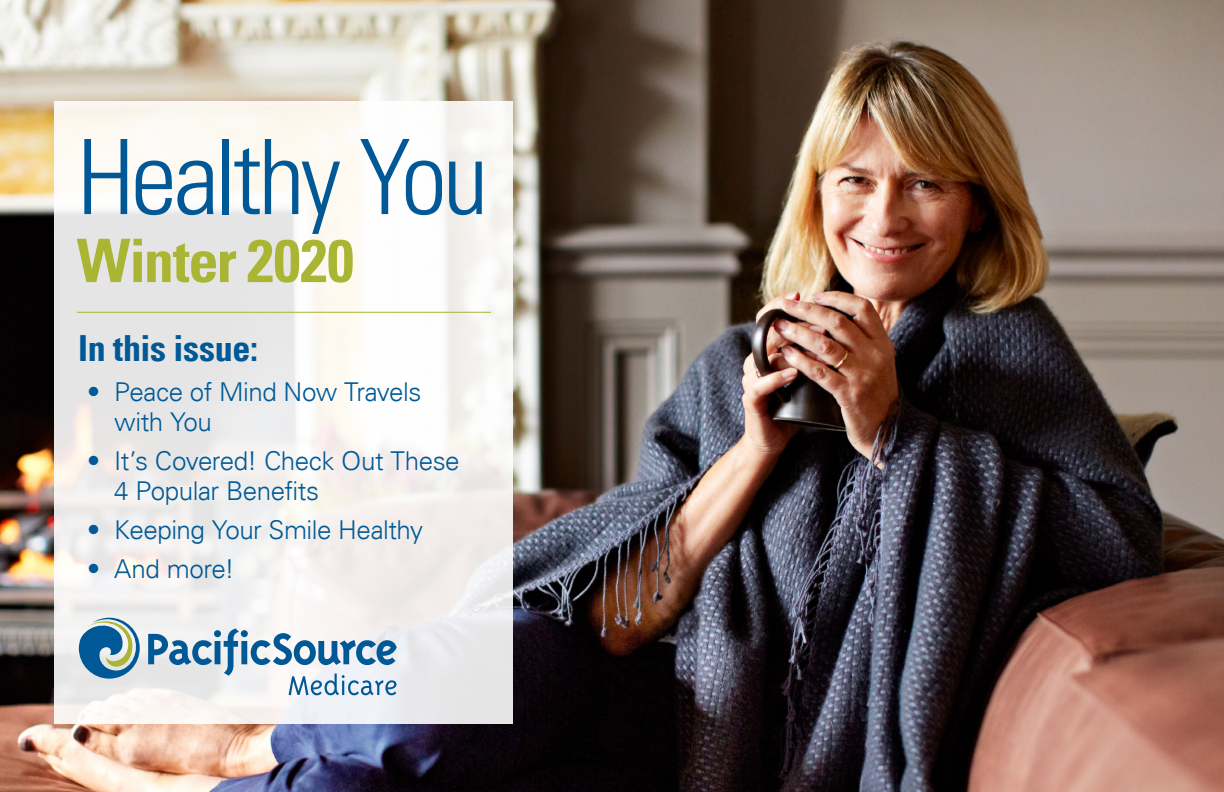
<style>
.page{position:relative;width:1224px;height:792px;background:#fff}
.page>*{position:absolute;margin:0;border:0;box-sizing:border-box;transform-origin:0 0}
.t1{font:300 condensed 104px "Univers LT";letter-spacing:-.04em;color:#005996}
.t2{font:700 condensed 60px "Univers LT";letter-spacing:-.015em;color:#a9b533}
.Body{font:700 condensed 36px "Univers LT";letter-spacing:-.01em;color:#005996}
.t3{font:300 26px/30px "Univers LT";letter-spacing:-.02em;color:#005a97}
</style>
<div class="page">
<img style="left:0;top:0;width:1224px;height:792px">
<svg style="left:54px;top:101px;width:459px;height:623px"></svg>
<hr style="left:77px;top:312px;width:414px;height:1px;background:#a9b533">
<svg style="left:79px;top:618px;width:61px;height:61px"></svg>
<svg style="left:148px;top:629px;width:249px;height:66px"></svg>
<p class="t1" style="left:77px;top:115px;width:413px">Healthy You</p>
<p class="t2" style="left:77px;top:224px;width:279px">Winter 2020</p>
<p class="Body" style="left:78px;top:326px;width:181px">In this issue:</p>
<p class="t3" style="left:114px;top:377px;width:309px;text-indent:-27px">• Peace of Mind Now Travels with You</p>
<p class="t3" style="left:114px;top:446px;width:347px;text-indent:-27px">• It’s Covered! Check Out These<br>4 Popular Benefits</p>
<p class="t3" style="left:87px;top:515px;width:337px">• Keeping Your Smile Healthy</p>
<p class="t3" style="left:87px;top:554px;width:149px">• And more!</p>
</div>
